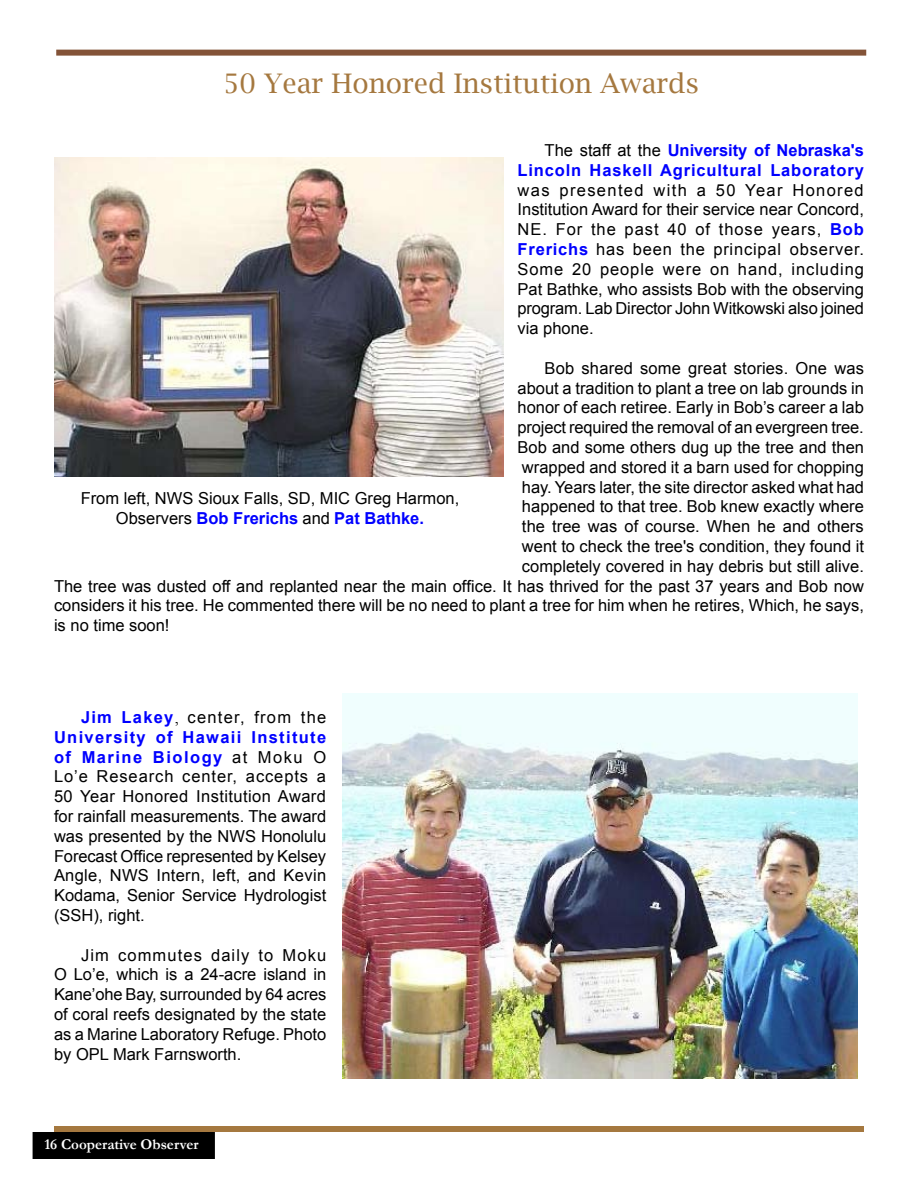
<style>
.page{position:relative;width:918px;height:1188px;background:#fff}
.page>*{position:absolute;margin:0;border:0;box-sizing:border-box;transform-origin:0 0}
.t1{font:27px "Lucida Bright";color:#a5783f}
.t2{font:16.5px/19.8px "Arial";color:#000;text-align:justify}
.t3{font:700 16.5px/19.8px "Arial";letter-spacing:.05em;color:#00f;text-align:right}
.t4{font:700 15px "Garamond";color:#fff}
.s1{font-weight:400;color:#000}
.s2{font-weight:700;color:#00f}
.s3{font-family:"Times New Roman"}
</style>
<div class="page">
<div style="left:33px;top:1133px;width:181px;height:25px;background:#000"></div>
<div style="left:33px;top:1132px;width:182px;height:27px;border:2px solid #000"></div>
<div style="left:54px;top:1126px;width:810px;height:6px;background:#a5783f"></div>
<div style="left:56px;top:50px;width:810px;height:6px;background:#835338"></div>
<img style="left:54px;top:157px;width:449px;height:320px">
<img style="left:342px;top:693px;width:516px;height:386px">
<h1 class="t1" style="left:223px;top:68px;width:478px">50 Year Honored Institution Awards</h1>
<p class="t3" style="left:518px;top:141px;width:348px"><span class="s1">The staff at the</span> University of Nebraska's<br>Lincoln Haskell Agricultural Laboratory</p>
<p class="t2" style="left:518px;top:180px;width:348px">was presented with a 50 Year Honored Institution Award for their service near Concord, NE. For the past 40 of those years, <span class="s2">Bob Frerichs</span> has been the principal observer.<br>Some 20 people were on hand, including Pat Bathke, who assists Bob with the observing program. Lab Director John Witkowski also joined via phone.</p>
<p class="t2" style="left:545px;top:358px;width:321px">Bob shared some great stories. One was</p>
<p class="t2" style="left:518px;top:378px;width:348px">about a tradition to plant a tree on lab grounds in</p>
<p class="t2" style="left:518px;top:398px;width:348px">honor of each retiree. Early in Bob’s career a lab</p>
<p class="t2" style="left:518px;top:418px;width:348px">project required the removal of an evergreen tree.</p>
<p class="t2" style="left:518px;top:437px;width:348px">Bob and some others dug up the tree and then</p>
<p class="t2" style="left:522px;top:457px;width:343px">wrapped and stored it a barn used for chopping</p>
<p class="t2" style="left:522px;top:477px;width:344px">hay. Years later, the site director asked what had</p>
<p class="t2" style="left:522px;top:497px;width:343px">happened to that tree. Bob knew exactly where</p>
<p class="t2" style="left:522px;top:517px;width:343px">the tree was of course. When he and others</p>
<p class="t2" style="left:522px;top:536px;width:343px">went to check the tree's condition, they found it</p>
<p class="t2" style="left:522px;top:556px;width:343px">completely covered in hay debris but still alive.</p>
<p class="t2" style="left:54px;top:576px;width:811px">The tree was dusted off and replanted near the main office. It has thrived for the past 37 years and Bob now</p>
<p class="t2" style="left:54px;top:596px;width:812px">considers it his tree. He commented there will be no need to plant a tree for him when he retires, Which, he says,</p>
<p class="t2" style="left:54px;top:616px;width:117px">is no time soon!</p>
<p class="t2" style="left:81px;top:488px;width:380px;text-align:center">From left, NWS Sioux Falls, SD, MIC Greg Harmon,<br>Observers <span class="s2">Bob Frerichs</span> and <span class="s2">Pat Bathke.</span></p>
<p class="t2" style="left:54px;top:707px;width:274px;text-indent:27px"><span class="s2">Jim Lakey</span><span class="s3">,</span> center, from the <span class="s2">University of Hawaii Institute of Marine Biology</span> at Moku O Lo’e Research center, accepts a 50 Year Honored Institution Award for rainfall measurements. The award was presented by the NWS Honolulu Forecast Office represented by Kelsey Angle, NWS Intern, left, and Kevin Kodama, Senior Service Hydrologist (SSH), right.</p>
<p class="t2" style="left:54px;top:945px;width:274px;text-indent:27px">Jim commutes daily to Moku O Lo’e, which is a 24-acre island in Kane’ohe Bay, surrounded by 64 acres of coral reefs designated by the state as a Marine Laboratory Refuge. Photo by OPL Mark Farnsworth.</p>
<p class="t4" style="left:44px;top:1134px;width:156px">16 Cooperative Observer</p>
</div>
